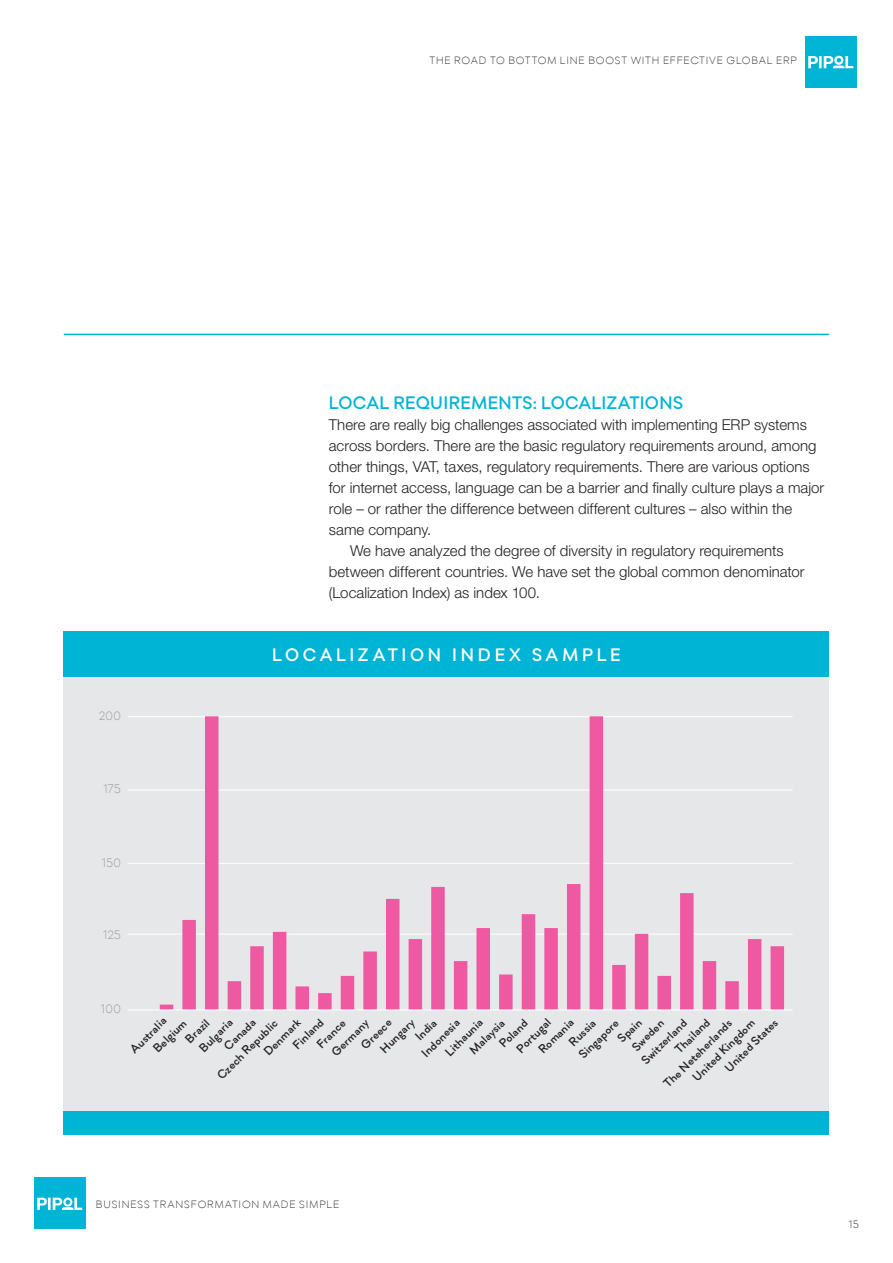
<style>
.page{position:relative;width:893px;height:1263px;background:#fff}
.page>*{position:absolute;margin:0;border:0;box-sizing:border-box;transform-origin:0 0}
.t1{font:500 18px "Soin Sans Pro";letter-spacing:.015em;color:#00b4d6}
.t2{font:500 18px "Soin Sans Pro";letter-spacing:.205em;color:#fff}
.t3{font:300 15px/21px "Helvetica Neue LT Std";color:#231f20}
.t4{font:500 12.15px "Soin Sans Pro";color:#231f20}
.t5{font:300 12.15px "Soin Sans Pro";letter-spacing:.02em;color:#939598}
.t6{font:300 10.5px "Soin Sans Pro";letter-spacing:.08em;color:#231f20}
</style>
<div class="page">
<div style="left:34px;top:1178px;width:51px;height:51px;background:#00b4d6"></div>
<svg style="left:37px;top:1197px;width:45px;height:13px"></svg>
<hr style="left:64px;top:334px;width:765px;height:1px;background:#00b4d6">
<div style="left:805px;top:36px;width:51px;height:51px;background:#00b4d6"></div>
<svg style="left:808px;top:56px;width:45px;height:13px"></svg>
<div style="left:834px;top:56px;width:9px;height:9px;border:2px solid #fff;border-radius:50%"></div>
<div style="left:64px;top:631px;width:765px;height:480px;background:#e6e7e9"></div>
<div style="left:64px;top:631px;width:765px;height:45px;background:#00b4d6"></div>
<div style="left:64px;top:1111px;width:765px;height:23px;background:#00b4d6"></div>
<hr style="left:128px;top:716px;width:665px;height:1px;background:#fff">
<hr style="left:128px;top:863px;width:665px;height:1px;background:#fff">
<hr style="left:128px;top:790px;width:665px;height:1px;background:#fff">
<hr style="left:128px;top:934px;width:665px;height:1px;background:#fff">
<div style="left:205px;top:716px;width:13px;height:294px;background:#ef59a1"></div>
<div style="left:182px;top:920px;width:14px;height:90px;background:#ef59a1"></div>
<div style="left:228px;top:981px;width:13px;height:29px;background:#ef59a1"></div>
<div style="left:250px;top:946px;width:14px;height:64px;background:#ef59a1"></div>
<div style="left:273px;top:932px;width:13px;height:78px;background:#ef59a1"></div>
<div style="left:295px;top:986px;width:14px;height:24px;background:#ef59a1"></div>
<div style="left:318px;top:993px;width:14px;height:17px;background:#ef59a1"></div>
<div style="left:341px;top:976px;width:13px;height:34px;background:#ef59a1"></div>
<div style="left:363px;top:951px;width:14px;height:59px;background:#ef59a1"></div>
<div style="left:386px;top:899px;width:13px;height:111px;background:#ef59a1"></div>
<div style="left:409px;top:939px;width:13px;height:71px;background:#ef59a1"></div>
<div style="left:431px;top:887px;width:14px;height:123px;background:#ef59a1"></div>
<div style="left:454px;top:961px;width:13px;height:49px;background:#ef59a1"></div>
<div style="left:476px;top:928px;width:14px;height:82px;background:#ef59a1"></div>
<div style="left:499px;top:974px;width:14px;height:36px;background:#ef59a1"></div>
<div style="left:522px;top:914px;width:13px;height:96px;background:#ef59a1"></div>
<div style="left:544px;top:928px;width:14px;height:82px;background:#ef59a1"></div>
<div style="left:567px;top:884px;width:13px;height:126px;background:#ef59a1"></div>
<div style="left:590px;top:716px;width:13px;height:294px;background:#ef59a1"></div>
<div style="left:612px;top:965px;width:14px;height:45px;background:#ef59a1"></div>
<div style="left:635px;top:934px;width:13px;height:76px;background:#ef59a1"></div>
<div style="left:657px;top:976px;width:14px;height:34px;background:#ef59a1"></div>
<div style="left:680px;top:893px;width:14px;height:117px;background:#ef59a1"></div>
<div style="left:703px;top:961px;width:13px;height:49px;background:#ef59a1"></div>
<div style="left:725px;top:981px;width:14px;height:29px;background:#ef59a1"></div>
<div style="left:748px;top:939px;width:13px;height:71px;background:#ef59a1"></div>
<div style="left:771px;top:946px;width:13px;height:64px;background:#ef59a1"></div>
<div style="left:160px;top:1004px;width:13px;height:6px;background:#ef59a1"></div>
<hr style="left:128px;top:1009px;width:665px;height:1px;background:#fff">
<p class="t6" style="left:429px;top:55px;width:369px">THE ROAD TO BOTTOM LINE BOOST WITH EFFECTIVE GLOBAL ERP</p>
<p class="t5" style="left:99px;top:709px;width:24px">200</p>
<p class="t5" style="left:104px;top:781px;width:19px">175</p>
<p class="t5" style="left:102px;top:855px;width:20px">150</p>
<p class="t5" style="left:103px;top:927px;width:19px">125</p>
<p class="t1" style="left:329px;top:392px;width:356px">LOCAL REQUIREMENTS: LOCALIZATIONS</p>
<p class="t3" style="left:329px;top:413px;width:497px">There are really big challenges associated with implementing ERP systems across borders. There are the basic regulatory requirements around, among other things, VAT, taxes, regulatory requirements. There are various options for internet access, language can be a barrier and finally culture plays a major role – or rather the difference between different cultures – also within the same company.</p>
<p class="t3" style="left:329px;top:539px;width:477px;text-indent:21px">We have analyzed the degree of diversity in regulatory requirements between different countries. We have set the global common denominator (Localization Index) as index 100.</p>
<p class="t2" style="left:272px;top:644px;width:350px">LOCALIZATION INDEX SAMPLE</p>
<p class="t5" style="left:101px;top:1001px;width:21px">100</p>
<p class="t4" style="left:261px;top:1048px;width:48px;rotate:-45deg">Denmark</p>
<p class="t4" style="left:290px;top:1042px;width:39px;rotate:-45deg">Finland</p>
<p class="t4" style="left:672px;top:1046px;width:45px;rotate:-45deg">Thailand</p>
<p class="t4" style="left:513px;top:1045px;width:44px;rotate:-45deg">Portugal</p>
<p class="t4" style="left:127px;top:1046px;width:47px;rotate:-45deg">Australia</p>
<p class="t4" style="left:638px;top:1057px;width:60px;rotate:-45deg">Switzerland</p>
<p class="t4" style="left:496px;top:1040px;width:36px;rotate:-45deg">Poland</p>
<p class="t4" style="left:182px;top:1036px;width:30px;rotate:-45deg">Brazil</p>
<p class="t4" style="left:377px;top:1046px;width:45px;rotate:-45deg">Hungary</p>
<p class="t4" style="left:535px;top:1046px;width:46px;rotate:-45deg">Romania</p>
<p class="t4" style="left:221px;top:1043px;width:41px;rotate:-45deg">Canada</p>
<p class="t4" style="left:615px;top:1035px;width:30px;rotate:-45deg">Spain</p>
<p class="t4" style="left:358px;top:1042px;width:40px;rotate:-45deg">Greece</p>
<p class="t4" style="left:722px;top:1064px;width:71px;rotate:-45deg">United States</p>
<p class="t4" style="left:442px;top:1049px;width:49px;rotate:-45deg">Lithaunia</p>
<p class="t4" style="left:328px;top:1049px;width:49px;rotate:-45deg">Germany</p>
<p class="t4" style="left:576px;top:1051px;width:52px;rotate:-45deg">Singapore</p>
<p class="t4" style="left:196px;top:1045px;width:43px;rotate:-45deg">Bulgaria</p>
<p class="t4" style="left:418px;top:1050px;width:50px;rotate:-45deg">Indonesia</p>
<p class="t4" style="left:214px;top:1072px;width:81px;rotate:-45deg">Czech Republic</p>
<p class="t4" style="left:689px;top:1074px;width:84px;rotate:-45deg">United Kingdom</p>
<p class="t4" style="left:566px;top:1038px;width:34px;rotate:-45deg">Russia</p>
<p class="t4" style="left:314px;top:1041px;width:37px;rotate:-45deg">France</p>
<p class="t4" style="left:412px;top:1033px;width:26px;rotate:-45deg">India</p>
<p class="t4" style="left:660px;top:1080px;width:92px;rotate:-45deg">The Neteherlands</p>
<p class="t4" style="left:629px;top:1043px;width:41px;rotate:-45deg">Sweden</p>
<p class="t4" style="left:466px;top:1047px;width:46px;rotate:-45deg">Malaysia</p>
<p class="t4" style="left:150px;top:1045px;width:43px;rotate:-45deg">Belgium</p>
<p class="t6" style="left:96px;top:1198px;width:245px">BUSINESS TRANSFORMATION MADE SIMPLE</p>
<p class="t6" style="left:849px;top:1219px;width:12px">15</p>
</div>
